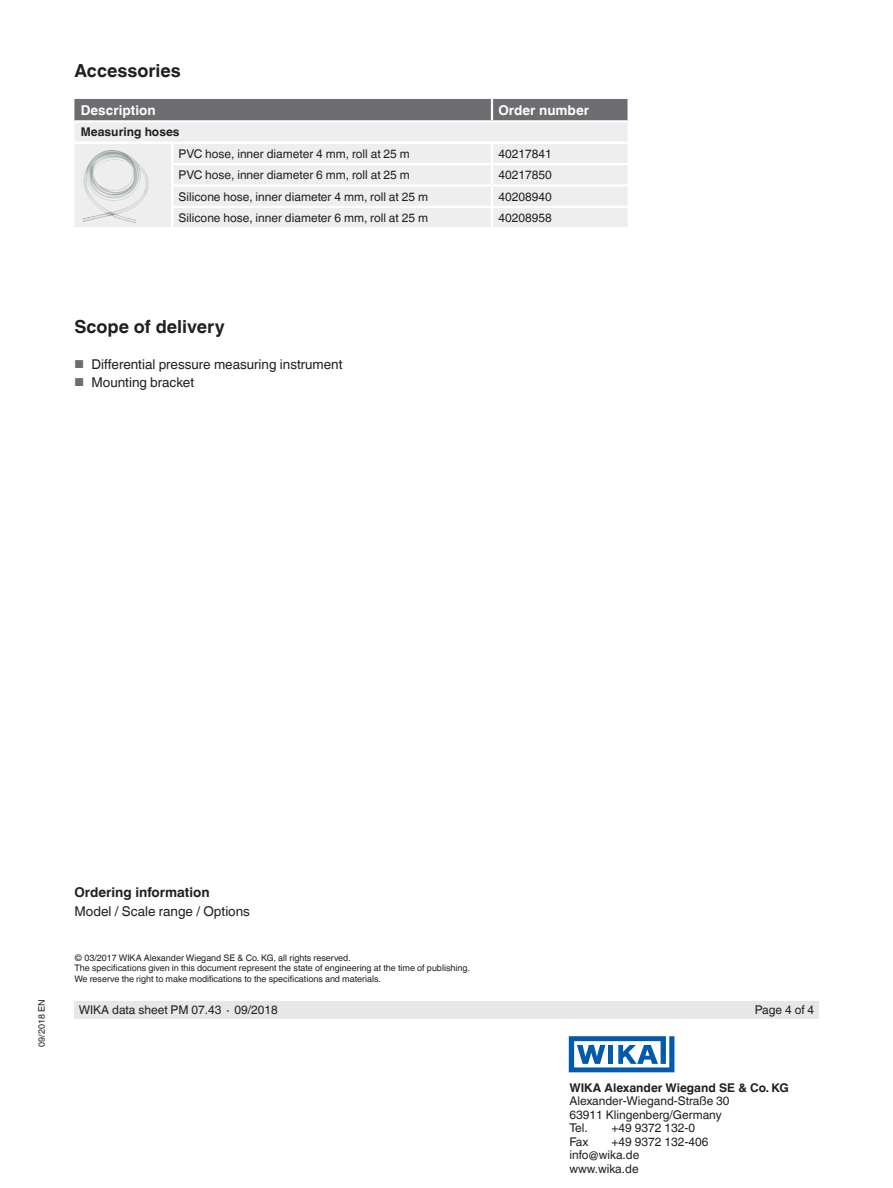
<style>
.page{position:relative;width:893px;height:1188px;background:#fff}
.page>*{position:absolute;margin:0;border:0;box-sizing:border-box;transform-origin:0 0}
.t1{font:700 18px "Helvetica World";color:#231f20}
.t2{font:13.5px "Helvetica World";color:#231f20}
.t3{font:700 13.5px "Helvetica World";color:#fff}
.t4{font:700 13.5px "Helvetica World";color:#231f20}
.t5{font:12px/13.5px "Helvetica World";color:#231f20}
.t6{font:700 12px "Helvetica World";color:#231f20}
.t7{font:9px/10.5px "Helvetica World";color:#231f20}
.s1{font-size:11.55px;color:#6c6d70}
</style>
<div class="page">
<div style="left:74px;top:1001px;width:745px;height:17px;background:#e6e7e9"></div>
<svg style="left:569px;top:1036px;width:105px;height:36px"></svg>
<div style="left:74px;top:99px;width:553px;height:21px;background:#6c6d70"></div>
<div style="left:75px;top:123px;width:552px;height:104px;background:#eeeeef"></div>
<hr style="left:491px;top:99px;width:2px;height:21px;background:#fff">
<hr style="left:171px;top:163px;width:321px;height:2px;background:#fff">
<hr style="left:492px;top:163px;width:135px;height:2px;background:#fff">
<hr style="left:171px;top:184px;width:321px;height:3px;background:#fff">
<hr style="left:492px;top:184px;width:135px;height:3px;background:#fff">
<hr style="left:171px;top:206px;width:321px;height:2px;background:#fff">
<hr style="left:492px;top:206px;width:135px;height:2px;background:#fff">
<hr style="left:74px;top:142px;width:98px;height:2px;background:#fff">
<hr style="left:172px;top:142px;width:320px;height:2px;background:#fff">
<hr style="left:492px;top:142px;width:135px;height:2px;background:#fff">
<svg style="left:171px;top:144px;width:2px;height:83px"></svg>
<svg style="left:491px;top:144px;width:2px;height:83px"></svg>
<img style="left:79px;top:147px;width:70px;height:79px">
<h1 class="t1" style="left:74px;top:60px;width:108px">Accessories</h1>
<p class="t3" style="left:81px;top:102px;width:76px">Description</p>
<p class="t3" style="left:498px;top:102px;width:92px">Order number</p>
<p class="t6" style="left:81px;top:125px;width:100px">Measuring hoses</p>
<p class="t5" style="left:179px;top:147px;width:233px">PVC hose, inner diameter 4 mm, roll at 25 m</p>
<p class="t5" style="left:498px;top:147px;width:55px">40217841</p>
<p class="t5" style="left:179px;top:168px;width:233px">PVC hose, inner diameter 6 mm, roll at 25 m</p>
<p class="t5" style="left:498px;top:168px;width:55px">40217850</p>
<p class="t5" style="left:179px;top:190px;width:251px">Silicone hose, inner diameter 4 mm, roll at 25 m</p>
<p class="t5" style="left:498px;top:190px;width:55px">40208940</p>
<p class="t5" style="left:179px;top:211px;width:251px">Silicone hose, inner diameter 6 mm, roll at 25 m</p>
<p class="t5" style="left:498px;top:211px;width:55px">40208958</p>
<h1 class="t1" style="left:74px;top:316px;width:152px">Scope of delivery</h1>
<p class="t2" style="left:74px;top:356px;width:270px"><span class="s1">■</span> Differential pressure measuring instrument</p>
<p class="t2" style="left:74px;top:374px;width:121px"><span class="s1">■</span> Mounting bracket</p>
<p class="t4" style="left:74px;top:884px;width:137px">Ordering information</p>
<p class="t2" style="left:74px;top:904px;width:177px">Model / Scale range / Options</p>
<p class="t7" style="left:74px;top:952px;width:397px">© 03/2017 WIKA Alexander Wiegand SE &amp; Co. KG, all rights reserved.<br>The specifications given in this document represent the state of engineering at the time of publishing.<br>We reserve the right to make modifications to the specifications and materials.</p>
<p class="t7" style="left:36px;top:1047px;width:49px;rotate:-90deg">09/2018 EN</p>
<p class="t5" style="left:79px;top:1003px;width:201px">WIKA data sheet PM 07.43 ∙ 09/2018</p>
<p class="t5" style="left:755px;top:1003px;width:61px">Page 4 of 4</p>
<p class="t6" style="left:569px;top:1080px;width:221px">WIKA Alexander Wiegand SE &amp; Co. KG</p>
<p class="t5" style="left:569px;top:1094px;width:162px">Alexander-Wiegand-Straße 30<br>63911 Klingenberg/Germany<br>Tel.</p>
<p class="t5" style="left:611px;top:1121px;width:85px">+49 9372 132-0</p>
<p class="t5" style="left:569px;top:1135px;width:21px">Fax</p>
<p class="t5" style="left:569px;top:1135px;width:140px;text-indent:42px">+49 9372 132-406 info@wika.de www.wika.de</p>
</div>
